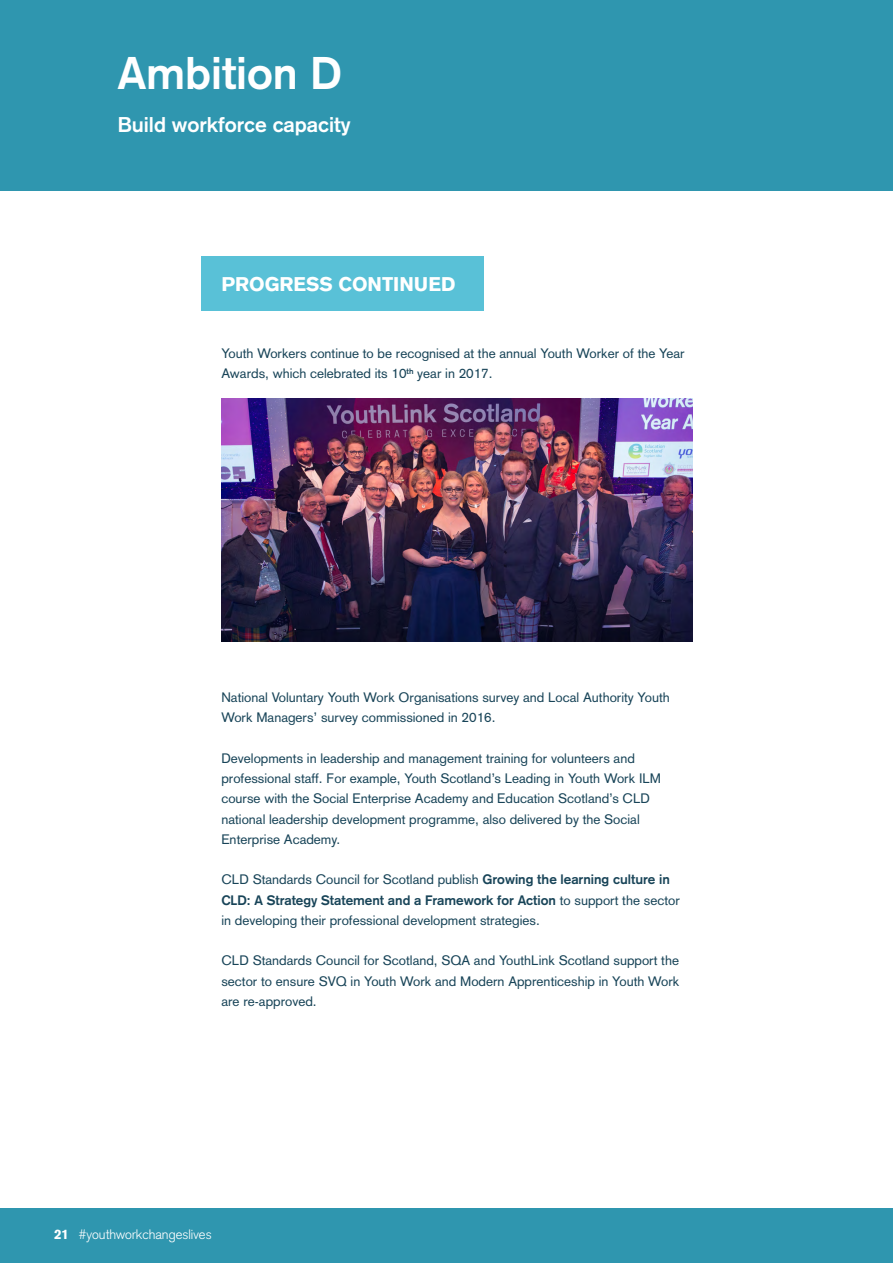
<style>
.page{position:relative;width:893px;height:1263px;background:#fff}
.page>*{position:absolute;margin:0;border:0;box-sizing:border-box;transform-origin:0 0}
.t1{font:700 45px "Akzidenz Grotesk";color:#fff}
.t2{font:700 21px "Akzidenz Grotesk";color:#fff}
.t3{font:900 19.5px "Akzidenz Grotesk";color:#fff}
.t4{font:13.5px/20.2px "Akzidenz Grotesk";color:#184458}
.t5{font:300 13.5px "Akzidenz Grotesk";color:#fff}
.s1{font-weight:700}
.s2{font-weight:900}
</style>
<div class="page">
<div style="left:0;top:1208px;width:893px;height:55px;background:#2f96af"></div>
<div style="left:0;top:0;width:893px;height:190px;background:#2f96af"></div>
<div style="left:201px;top:256px;width:282px;height:54px;background:#59c1d7"></div>
<img style="left:221px;top:398px;width:471px;height:243px">
<h1 class="t1" style="left:118px;top:46px;width:226px">Ambition D</h1>
<h2 class="t2" style="left:118px;top:112px;width:234px">Build workforce capacity</h2>
<h3 class="t3" style="left:221px;top:272px;width:236px">PROGRESS CONTINUED</h3>
<p class="t4" style="left:221px;top:343px;width:465px">Youth Workers continue to be recognised at the annual Youth Worker of the Year<br>Awards, which celebrated its 10<sup>th</sup> year in 2017.</p>
<p class="t4" style="left:221px;top:687px;width:450px">National Voluntary Youth Work Organisations survey and Local Authority Youth<br>Work Managers’ survey commissioned in 2016.</p>
<p class="t4" style="left:221px;top:748px;width:441px">Developments in leadership and management training for volunteers and professional staff. For example, Youth Scotland’s Leading in Youth Work ILM course with the Social Enterprise Academy and Education Scotland’s CLD national leadership development programme, also delivered by the Social Enterprise Academy.</p>
<p class="t4" style="left:221px;top:869px;width:460px">CLD Standards Council for Scotland publish <span class="s1">Growing the learning culture in<br>CLD: A Strategy Statement and a Framework for Action</span> to support the sector in developing their professional development strategies.</p>
<p class="t4" style="left:221px;top:950px;width:459px;text-align:justify">CLD Standards Council for Scotland, SQA and YouthLink Scotland support the sector to ensure SVQ in Youth Work and Modern Apprenticeship in Youth Work are re-approved.</p>
<p class="t5" style="left:54px;top:1226px;width:159px"><span class="s2">21</span> #youthworkchangeslives</p>
</div>
